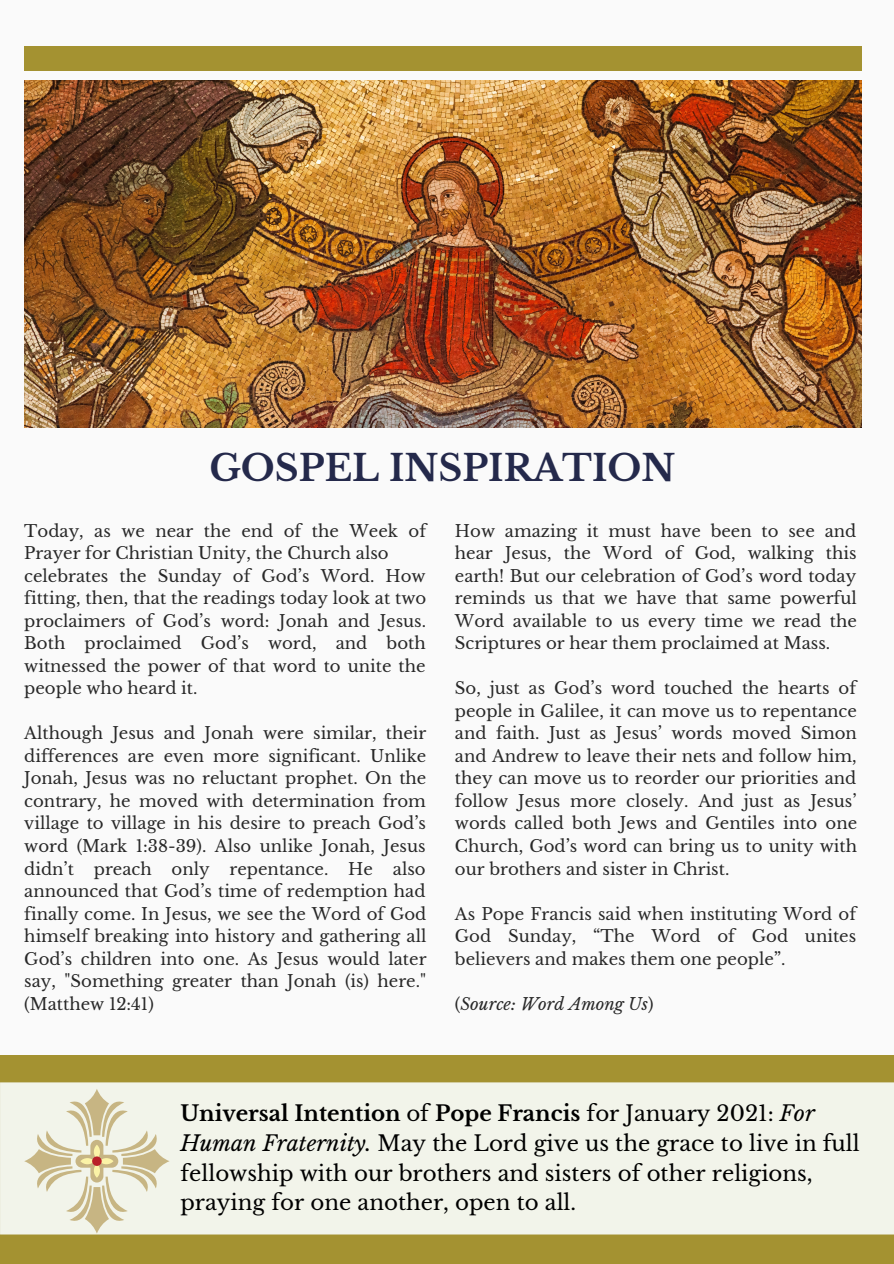
<style>
.page{position:relative;width:894px;height:1264px;background:#fff}
.page>*{position:absolute;margin:0;border:0;box-sizing:border-box;transform-origin:0 0}
.t1{font:700 36px "Libre Baskerville";color:#24294b}
.t2{font:21.3px/29.8px "Libre Baskerville";color:#000}
.t3{font:16.5px/22.5px "Libre Baskerville";color:#282828;text-align:justify}
.t4{font:italic 16.5px "Libre Baskerville";color:#282828}
.s1{font-style:normal}
.s2{font-weight:700}
.s3{font-style:italic}
</style>
<div class="page">
<div style="left:0;top:0;width:893px;height:1263px;background:#fafafa"></div>
<div style="left:0;top:1055px;width:893px;height:208px;background:#a49231"></div>
<img style="left:24px;top:80px;width:837px;height:347px">
<div style="left:24px;top:46px;width:837px;height:25px;background:#a49231"></div>
<div style="left:0;top:1082px;width:893px;height:152px;background:#f2f4ea"></div>
<svg style="left:24px;top:1088px;width:145px;height:145px;background:#e7e3cf"></svg>
<p class="t1" style="left:209px;top:446px;width:467px">GOSPEL INSPIRATION</p>
<p class="t3" style="left:24px;top:519px;width:403px">Today, as we near the end of the Week of<br>Prayer for Christian Unity, the Church also</p>
<p class="t3" style="left:24px;top:564px;width:403px">celebrates the Sunday of God’s Word. How fitting, then, that the readings today look at two proclaimers of God’s word: Jonah and Jesus.<br>Both proclaimed God’s word, and both witnessed the power of that word to unite the people who heard it.</p>
<p class="t3" style="left:24px;top:722px;width:403px">Although Jesus and Jonah were similar, their differences are even more significant. Unlike Jonah, Jesus was no reluctant prophet. On the contrary, he moved with determination from village to village in his desire to preach God’s word (Mark 1:38-39). Also unlike Jonah, Jesus didn’t preach only repentance. He also announced that God’s time of redemption had finally come. In Jesus, we see the Word of God himself breaking into history and gathering all God’s children into one. As Jesus would later say, "Something greater than Jonah (is) here." (Matthew 12:41)</p>
<p class="t3" style="left:455px;top:519px;width:403px">How amazing it must have been to see and hear Jesus, the Word of God, walking this earth! But our celebration of God’s word today reminds us that we have that same powerful Word available to us every time we read the Scriptures or hear them proclaimed at Mass.</p>
<p class="t3" style="left:455px;top:677px;width:403px">So, just as God’s word touched the hearts of people in Galilee, it can move us to repentance and faith. Just as Jesus’ words moved Simon and Andrew to leave their nets and follow him, they can move us to reorder our priorities and follow Jesus more closely. And just as Jesus’ words called both Jews and Gentiles into one Church, God’s word can bring us to unity with our brothers and sister in Christ.</p>
<p class="t3" style="left:455px;top:902px;width:402px">As Pope Francis said when instituting Word of God Sunday, “The Word of God unites believers and makes them one people”.</p>
<p class="t4" style="left:455px;top:993px;width:200px"><span class="s1">(</span>Source: Word Among Us<span class="s1">)</span></p>
<p class="t2" style="left:180px;top:1098px;width:680px"><span class="s2">Universal Intention</span> of <span class="s2">Pope Francis</span> for January 2021: <span class="s3">For Human Fraternity.</span> May the Lord give us the grace to live in full fellowship with our brothers and sisters of other religions, praying for one another, open to all.</p>
</div>
